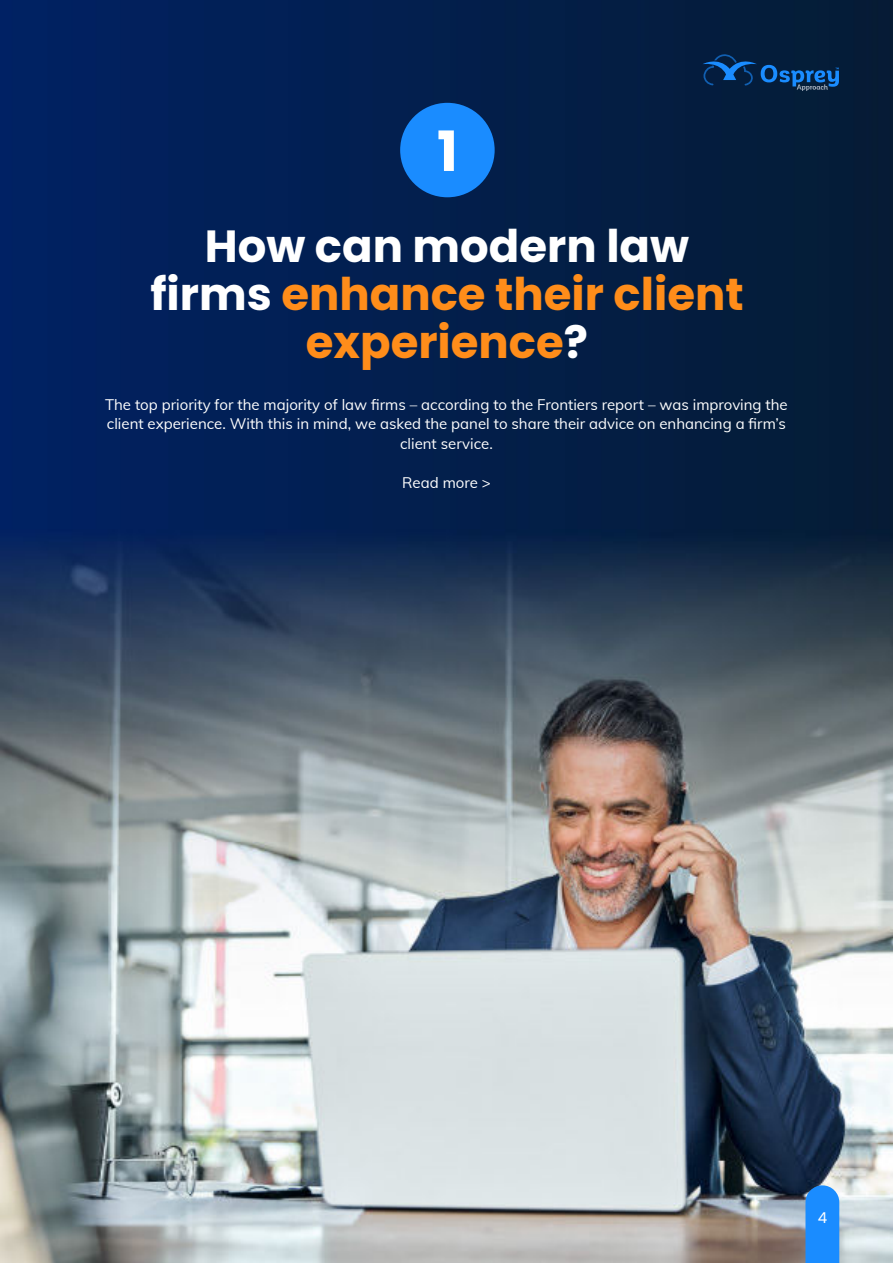
<style>
.page{position:relative;width:893px;height:1263px;background:#fff}
.page>*{position:absolute;margin:0;border:0;box-sizing:border-box;transform-origin:0 0}
.t1{font:700 55.5px "Poppins";color:#fff}
.t2{font:700 45px/48px "Poppins";color:#ff8d1a;text-align:center}
.t3{font:15px/19.5px "Muli";color:#fff;text-align:center}
.t4{font:15px "Poppins";color:#fff}
.s1{color:#fff}
</style>
<div class="page">
<img style="left:0;top:0;width:893px;height:1263px">
<svg style="left:805px;top:1185px;width:34px;height:78px;background:#218cf8"></svg>
<svg style="left:702px;top:54px;width:137px;height:37px;background:#0a3462"></svg>
<div style="left:400px;top:103px;width:95px;height:94px;background:#1a8cff;border-radius:50%"></div>
<h1 class="t1" style="left:437px;top:126px;width:22px">1</h1>
<h2 class="t2" style="left:150px;top:227px;width:595px"><span class="s1">How can modern law firms</span> enhance their client experience<span class="s1">?</span></h2>
<p class="t3" style="left:105px;top:394px;width:684px">The top priority for the majority of law firms – according to the Frontiers report – was improving the client experience. With this in mind, we asked the panel to share their advice on enhancing a firm’s client service.</p>
<p class="t3" style="left:402px;top:472px;width:90px">Read more &gt;</p>
<p class="t4" style="left:818px;top:1211px;width:11px">4</p>
</div>
